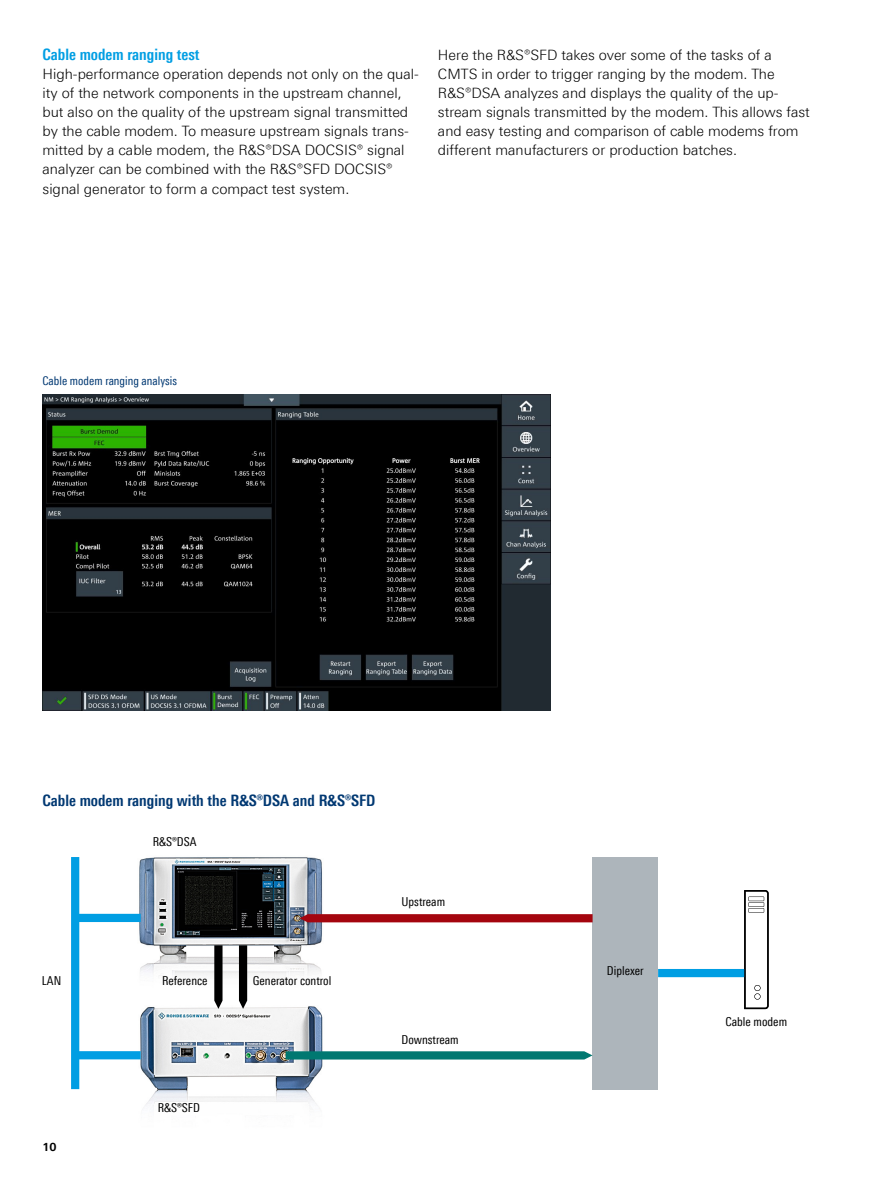
<style>
.page{position:relative;width:893px;height:1191px;background:#fff}
.page>*{position:absolute;margin:0;border:0;box-sizing:border-box;transform-origin:0 0}
.Grafik-Tabelle_Übers{font:700 15.75px "Linotype Univers 620 Cn";color:#003872}
.Absatzfett_cyan{font:700 15.75px "Linotype Univers 620 Cn";color:#009ee3}
.Haupttext_ohne_Absta{font:300 14.25px/19.2px "Linotype Univers 330";color:#000}
.Haupttext{font:300 14.25px/19.2px "Linotype Univers 330";color:#000}
.t1{font:12.3px "Linotype Univers 420 Cn";color:#000}
.Bildunterschrift{font:12px "Linotype Univers 420 Cn";color:#003872}
.t2{font:700 11.25px "Linotype Univers 630";color:#000}
</style>
<div class="page">
<img style="left:138px;top:857px;width:186px;height:144px">
<img style="left:138px;top:1006px;width:187px;height:100px">
<div style="left:593px;top:857px;width:65px;height:232px;background:#adb5bb"></div>
<svg style="left:744px;top:890px;width:25px;height:119px"></svg>
<svg style="left:286px;top:1051px;width:306px;height:8px;background:#0c7e77"></svg>
<div style="left:658px;top:969px;width:86px;height:8px;background:#009ee3"></div>
<div style="left:75px;top:1051px;width:66px;height:8px;background:#009ee3"></div>
<div style="left:71px;top:857px;width:8px;height:232px;background:#009ee3"></div>
<svg style="left:214px;top:945px;width:9px;height:63px"></svg>
<svg style="left:239px;top:945px;width:8px;height:63px"></svg>
<div style="left:74px;top:913px;width:67px;height:9px;background:#009ee3"></div>
<svg style="left:300px;top:914px;width:293px;height:8px;background:#a40b14"></svg>
<img style="left:43px;top:394px;width:508px;height:316px">
<p class="Absatzfett_cyan" style="left:43px;top:45px;width:159px">Cable modem ranging test</p>
<p class="Haupttext_ohne_Absta" style="left:43px;top:64px;width:378px">High-performance operation depends not only on the qual&shy;ity of the network components in the upstream channel, but also on the quality of the upstream signal transmitted by the cable modem. To measure upstream signals trans&shy;mitted by a cable modem, the R&amp;S®DSA DOCSIS® signal analyzer can be combined with the R&amp;S®SFD DOCSIS® signal generator to form a compact test system.</p>
<p class="Haupttext" style="left:438px;top:45px;width:373px">Here the R&amp;S®SFD takes over some of the tasks of a CMTS in order to trigger ranging by the modem. The R&amp;S®DSA analyzes and displays the quality of the up&shy;stream signals transmitted by the modem. This allows fast and easy testing and comparison of cable modems from different manufacturers or production batches.</p>
<p class="Bildunterschrift" style="left:43px;top:374px;width:136px">Cable modem ranging analysis</p>
<p class="Grafik-Tabelle_Übers" style="left:43px;top:791px;width:334px">Cable modem ranging with the R&amp;S®DSA and R&amp;S®SFD</p>
<p class="t1" style="left:153px;top:835px;width:45px">R&amp;S®DSA</p>
<p class="t1" style="left:42px;top:973px;width:21px">LAN</p>
<p class="t1" style="left:162px;top:973px;width:47px">Reference</p>
<p class="t1" style="left:253px;top:973px;width:80px">Generator control</p>
<p class="t2" style="left:43px;top:1139px;width:16px">10</p>
<p class="t1" style="left:158px;top:1100px;width:44px">R&amp;S®SFD</p>
<p class="t1" style="left:401px;top:895px;width:45px">Upstream</p>
<p class="t1" style="left:401px;top:1032px;width:59px">Downstream</p>
<p class="t1" style="left:607px;top:963px;width:38px">Diplexer</p>
<p class="t1" style="left:725px;top:1014px;width:63px">Cable modem</p>
</div>
